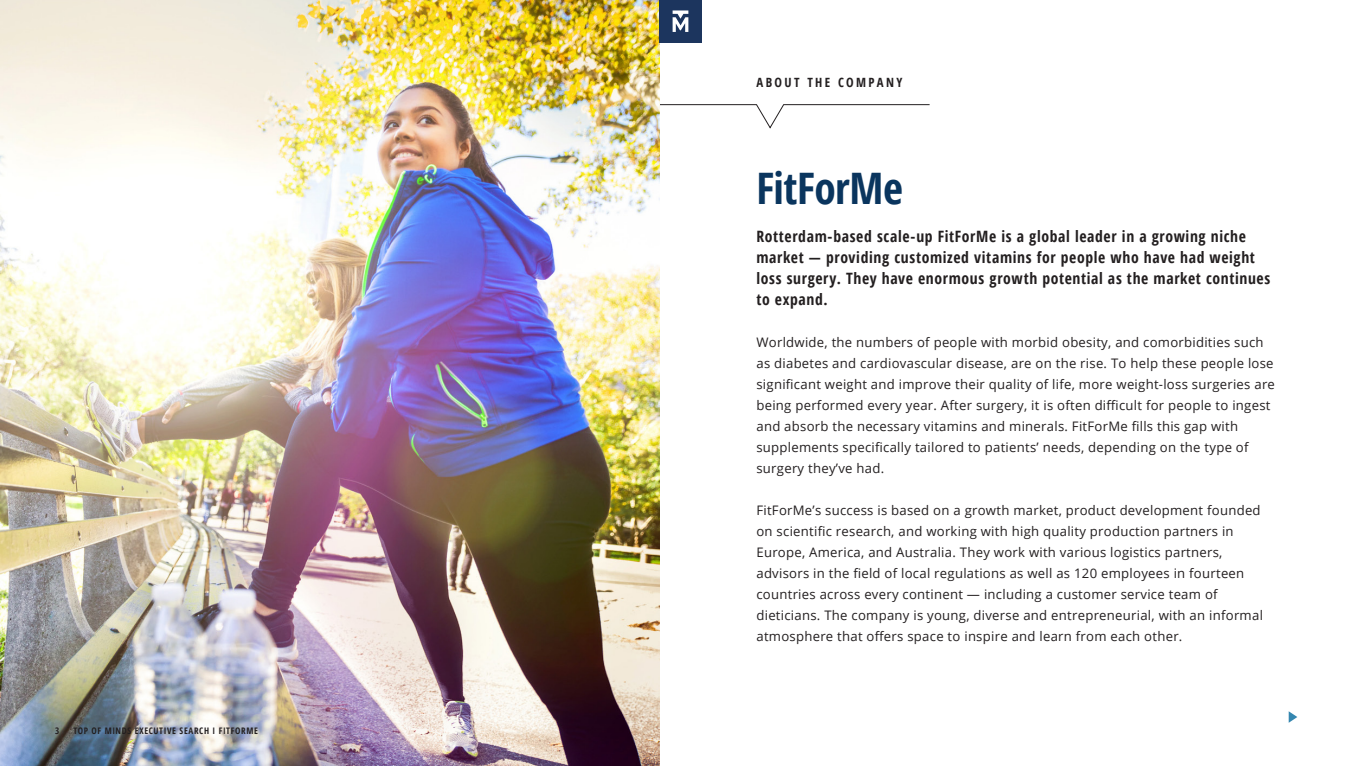
<style>
.page{position:relative;width:1361px;height:766px;background:#fff}
.page>*{position:absolute;margin:0;border:0;box-sizing:border-box;transform-origin:0 0}
.Page_header_kopie{font:700 condensed 43.42px "Open Sans";letter-spacing:-.01em;color:#0a355e}
.t1{font:700 condensed 15.67px/21px "Open Sans";letter-spacing:.04em;color:#231f20}
.t2{font:13.12px/21px "Open Sans";letter-spacing:.02em;color:#231f20}
.t3{font:700 condensed 12.75px "Open Sans";letter-spacing:.185em;color:#231f20}
.t4{font:700 condensed 9px "Open Sans";letter-spacing:.07em;color:#231f20}
</style>
<div class="page">
<svg style="left:659px;top:104px;width:271px;height:24px"></svg>
<img style="left:0;top:0;width:659px;height:765px">
<svg style="left:1288px;top:711px;width:9px;height:11px"></svg>
<div style="left:659px;top:0;width:43px;height:43px;background:#1c355e"></div>
<svg style="left:672px;top:10px;width:16px;height:22px"></svg>
<p class="t4" style="left:55px;top:724px;width:6px">3</p>
<p class="t4" style="left:73px;top:724px;width:186px">TOP OF MINDS EXECUTIVE SEARCH I FITFORME</p>
<p class="t3" style="left:756px;top:73px;width:147px">ABOUT THE COMPANY</p>
<p class="Page_header_kopie" style="left:756px;top:158px;width:148px">FitForMe</p>
<p class="t1" style="left:756px;top:225px;width:515px">Rotterdam-based scale-up FitForMe is a global leader in a growing niche market — providing customized vitamins for people who have had weight loss surgery. They have enormous growth potential as the market continues to expand.</p>
<p class="t2" style="left:756px;top:331px;width:520px">Worldwide, the numbers of people with morbid obesity, and comorbidities such as diabetes and cardiovascular disease, are on the rise. To help these people lose significant weight and improve their quality of life, more weight-loss surgeries are being performed every year. After surgery, it is often difficult for people to ingest and absorb the necessary vitamins and minerals. FitForMe fills this gap with supplements specifically tailored to patients’ needs, depending on the type of surgery they’ve had.</p>
<p class="t2" style="left:756px;top:499px;width:508px">FitForMe’s success is based on a growth market, product development founded on scientific research, and working with high quality production partners in Europe, America, and Australia. They work with various logistics partners, advisors in the field of local regulations as well as 120 employees in fourteen countries across every continent — including a customer service team of dieticians. The company is young, diverse and entrepreneurial, with an informal atmosphere that offers space to inspire and learn from each other.</p>
</div>
